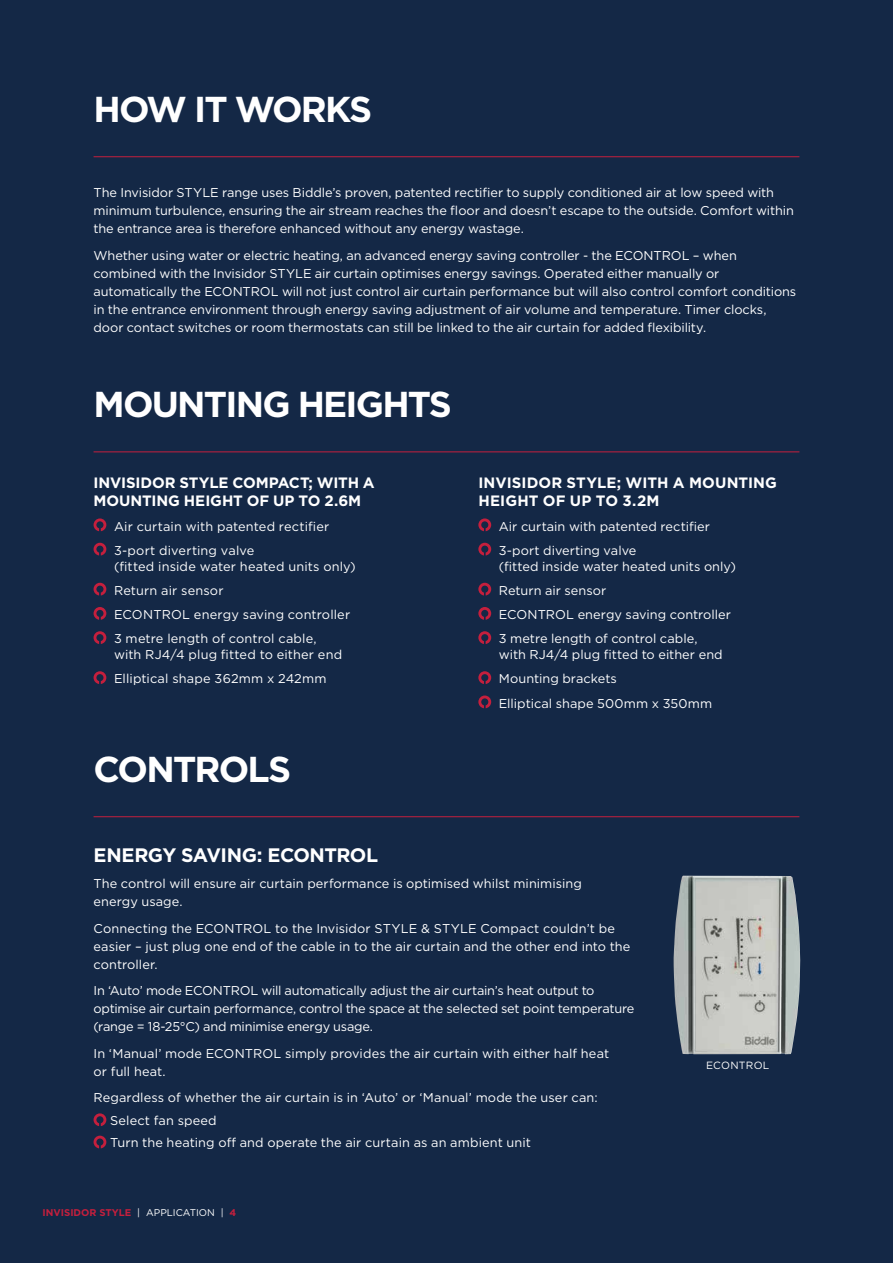
<style>
.page{position:relative;width:893px;height:1263px;background:#142846}
.page>*{position:absolute;margin:0;border:0;box-sizing:border-box;transform-origin:0 0}
.t1{font:700 36px "Gotham";letter-spacing:-.05em;color:#fff}
.t2{font:700 19.5px "Gotham";letter-spacing:-.03em;color:#fff}
.t3{font:700 15px/18px "Gotham";color:#fff}
.t4{font:12.75px/18px "Gotham";letter-spacing:-.005em;color:#fff}
.t5{font:12.75px/24.3px "Gotham";letter-spacing:.015em;color:#fff}
.t6{font:10.5px "Gotham";letter-spacing:.02em;color:#fff}
.t7{font:700 9.75px "Gotham";color:#c51f3d}
.s1{font-weight:400;color:#fff}
</style>
<div class="page">
<hr style="left:94px;top:156px;width:705px;height:1px;background:#c51f3d">
<hr style="left:94px;top:816px;width:705px;height:1px;background:#c51f3d">
<svg style="left:94px;top:1113px;width:12px;height:13px"></svg>
<svg style="left:94px;top:1136px;width:12px;height:12px"></svg>
<img style="left:673px;top:876px;width:127px;height:178px">
<svg style="left:94px;top:518px;width:12px;height:13px"></svg>
<svg style="left:94px;top:543px;width:12px;height:12px"></svg>
<svg style="left:94px;top:583px;width:12px;height:12px"></svg>
<svg style="left:94px;top:607px;width:12px;height:13px"></svg>
<svg style="left:94px;top:631px;width:12px;height:13px"></svg>
<svg style="left:94px;top:671px;width:12px;height:13px"></svg>
<svg style="left:478px;top:518px;width:13px;height:13px"></svg>
<svg style="left:478px;top:543px;width:13px;height:12px"></svg>
<svg style="left:478px;top:583px;width:13px;height:12px"></svg>
<svg style="left:478px;top:607px;width:13px;height:13px"></svg>
<svg style="left:478px;top:631px;width:13px;height:13px"></svg>
<svg style="left:478px;top:671px;width:13px;height:13px"></svg>
<svg style="left:478px;top:695px;width:13px;height:13px"></svg>
<hr style="left:94px;top:451px;width:705px;height:1px;background:#c51f3d">
<h1 class="t1" style="left:94px;top:94px;width:280px">HOW IT WORKS</h1>
<p class="t4" style="left:94px;top:184px;width:702px">The Invisidor STYLE range uses Biddle’s proven, patented rectifier to supply conditioned air at low speed with minimum turbulence, ensuring the air stream reaches the floor and doesn’t escape to the outside. Comfort within the entrance area is therefore enhanced without any energy wastage.</p>
<p class="t4" style="left:94px;top:247px;width:704px">Whether using water or electric heating, an advanced energy saving controller - the ECONTROL – when combined with the Invisidor STYLE air curtain optimises energy savings. Operated either manually or automatically the ECONTROL will not just control air curtain performance but will also control comfort conditions in the entrance environment through energy saving adjustment of air volume and temperature. Timer clocks, door contact switches or room thermostats can still be linked to the air curtain for added flexibility.</p>
<h1 class="t1" style="left:94px;top:389px;width:360px">MOUNTING HEIGHTS</h1>
<p class="t3" style="left:94px;top:475px;width:283px">INVISIDOR STYLE COMPACT; WITH A<br>MOUNTING HEIGHT OF UP TO 2.6M</p>
<p class="t4" style="left:114px;top:515px;width:217px;line-height:24.3px">Air curtain with patented rectifier<br>3-port diverting valve</p>
<p class="t4" style="left:114px;top:555px;width:243px;line-height:24.3px">(fitted inside water heated units only)<br>Return air sensor<br>ECONTROL energy saving controller<br>3 metre length of control cable,</p>
<p class="t5" style="left:114px;top:643px;width:230px">with RJ4/4 plug fitted to either end<br>Elliptical shape 362mm x 242mm</p>
<h1 class="t1" style="left:94px;top:753px;width:199px">CONTROLS</h1>
<p class="t3" style="left:478px;top:475px;width:300px">INVISIDOR STYLE; WITH A MOUNTING<br>HEIGHT OF UP TO 3.2M</p>
<p class="t4" style="left:499px;top:515px;width:213px;line-height:24.3px">Air curtain with patented rectifier<br>3-port diverting valve</p>
<p class="t4" style="left:499px;top:555px;width:239px;line-height:24.3px">(fitted inside water heated units only)<br>Return air sensor<br>ECONTROL energy saving controller<br>3 metre length of control cable,</p>
<p class="t4" style="left:499px;top:643px;width:225px;line-height:24.3px">with RJ4/4 plug fitted to either end<br>Mounting brackets<br>Elliptical shape 500mm x 350mm</p>
<h2 class="t2" style="left:94px;top:846px;width:286px">ENERGY SAVING: ECONTROL</h2>
<p class="t4" style="left:94px;top:875px;width:490px">The control will ensure air curtain performance is optimised whilst minimising energy usage.</p>
<p class="t4" style="left:94px;top:920px;width:538px">Connecting the ECONTROL to the Invisidor STYLE &amp; STYLE Compact couldn’t be easier – just plug one end of the cable in to the air curtain and the other end into the controller.</p>
<p class="t4" style="left:94px;top:982px;width:542px">In ‘Auto’ mode ECONTROL will automatically adjust the air curtain’s heat output to optimise air curtain performance, control the space at the selected set point temperature (range = 18-25°C) and minimise energy usage.</p>
<p class="t4" style="left:94px;top:1045px;width:517px">In ‘Manual’ mode ECONTROL simply provides the air curtain with either half heat or full heat.</p>
<p class="t4" style="left:110px;top:1087px;width:489px;line-height:22.2px;text-indent:-17px">Regardless of whether the air curtain is in ‘Auto’ or ‘Manual’ mode the user can:<br>Select fan speed<br>Turn the heating off and operate the air curtain as an ambient unit</p>
<p class="t7" style="left:43px;top:1208px;width:195px">INVISIDOR STYLE <span class="s1">| APPLICATION |</span> 4</p>
<p class="t6" style="left:706px;top:1061px;width:65px">ECONTROL</p>
</div>
